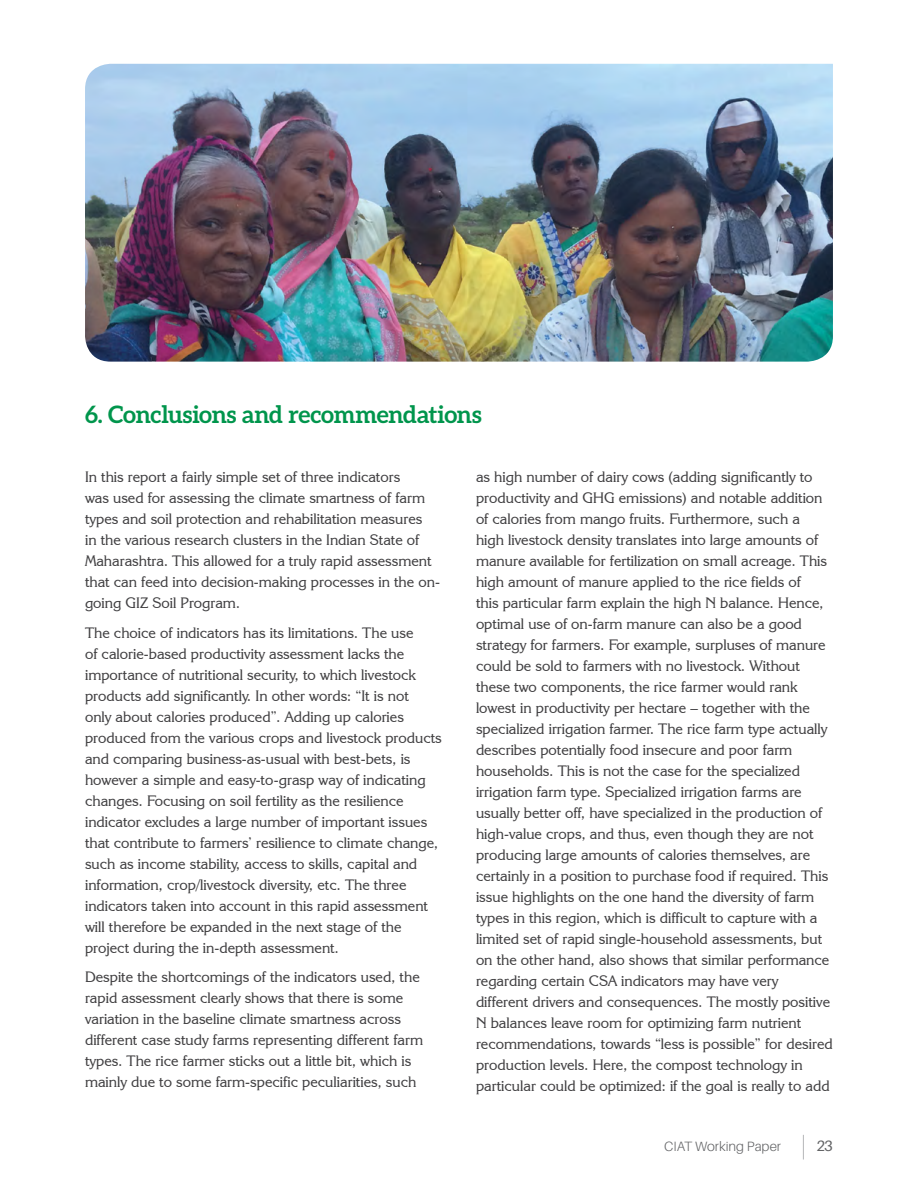
<style>
.page{position:relative;width:918px;height:1188px;background:#fff}
.page>*{position:absolute;margin:0;border:0;box-sizing:border-box;transform-origin:0 0}
.t1{font:700 24px "Aleo";letter-spacing:-.015em;color:#00954c}
.t2{font:15px/21px "Korinna IT Cby BT";color:#414042}
.t3{font:15px "Aileron";color:#636466}
.t4{font:300 13.5px "Aileron";color:#636466}
</style>
<div class="page">
<svg style="left:803px;top:1135px;width:1px;height:25px"></svg>
<img style="left:85px;top:64px;width:748px;height:298px">
<h1 class="t1" style="left:85px;top:400px;width:398px">6. Conclusions and recommendations</h1>
<p class="t2" style="left:85px;top:466px;width:356px">In this report a fairly simple set of three indicators<br>was used for assessing the climate smartness of farm types and soil protection and rehabilitation measures<br>in the various research clusters in the Indian State of Maharashtra. This allowed for a truly rapid assessment that can feed into decision-making processes in the on&shy;going GIZ Soil Program.</p>
<p class="t2" style="left:85px;top:622px;width:358px">The choice of indicators has its limitations. The use<br>of calorie-based productivity assessment lacks the importance of nutritional security, to which livestock products add significantly. In other words: “It is not<br>only about calories produced”. Adding up calories produced from the various crops and livestock products and comparing business-as-usual with best-bets, is however a simple and easy-to-grasp way of indicating changes. Focusing on soil fertility as the resilience indicator excludes a large number of important issues that contribute to farmers’ resilience to climate change, such as income stability, access to skills, capital and information, crop/livestock diversity, etc. The three indicators taken into account in this rapid assessment will therefore be expanded in the next stage of the project during the in-depth assessment.</p>
<p class="t2" style="left:85px;top:966px;width:340px">Despite the shortcomings of the indicators used, the rapid assessment clearly shows that there is some variation in the baseline climate smartness across different case study farms representing different farm types. The rice farmer sticks out a little bit, which is mainly due to some farm-specific peculiarities, such</p>
<p class="t2" style="left:476px;top:466px;width:358px">as high number of dairy cows (adding significantly to productivity and GHG emissions) and notable addition of calories from mango fruits. Furthermore, such a<br>high livestock density translates into large amounts of manure available for fertilization on small acreage. This high amount of manure applied to the rice fields of<br>this particular farm explain the high N balance. Hence, optimal use of on-farm manure can also be a good strategy for farmers. For example, surpluses of manure could be sold to farmers with no livestock. Without these two components, the rice farmer would rank lowest in productivity per hectare – together with the specialized irrigation farmer. The rice farm type actually describes potentially food insecure and poor farm households. This is not the case for the specialized irrigation farm type. Specialized irrigation farms are usually better off, have specialized in the production of high-value crops, and thus, even though they are not producing large amounts of calories themselves, are certainly in a position to purchase food if required. This issue highlights on the one hand the diversity of farm types in this region, which is difficult to capture with a limited set of rapid single-household assessments, but on the other hand, also shows that similar performance regarding certain CSA indicators may have very different drivers and consequences. The mostly positive N balances leave room for optimizing farm nutrient recommendations, towards “less is possible” for desired production levels. Here, the compost technology in particular could be optimized: if the goal is really to add</p>
<p class="t4" style="left:664px;top:1139px;width:118px">CIAT Working Paper</p>
<p class="t3" style="left:816px;top:1138px;width:18px">23</p>
</div>
